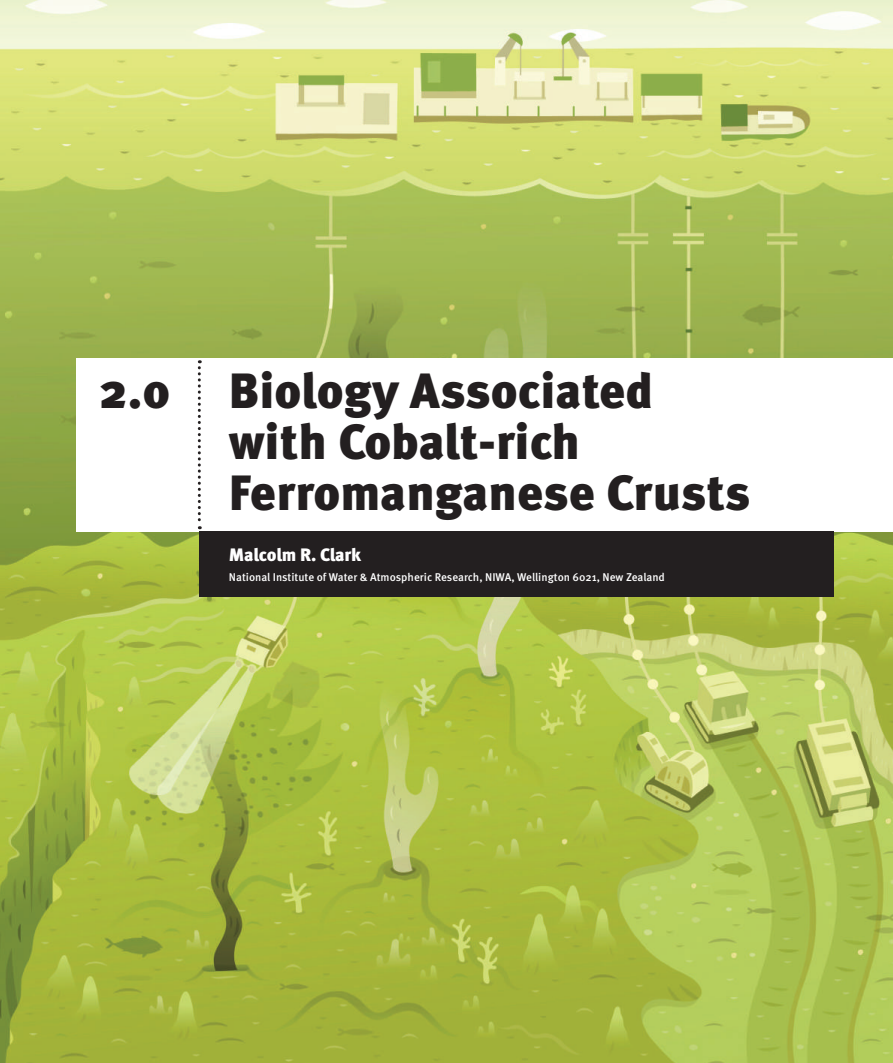
<style>
.page{position:relative;width:893px;height:1063px;background:#fff}
.page>*{position:absolute;margin:0;border:0;box-sizing:border-box;transform-origin:0 0}
.t1{font:900 49.5px/51px "Meta Pro";letter-spacing:-.005em;color:#231f20}
.t2{font:900 18px "Meta Pro";letter-spacing:-.015em;color:#fff}
.t3{font:500 11.25px "Meta Pro";color:#fff}
</style>
<div class="page">
<img style="left:0;top:0;width:893px;height:1063px">
<div style="left:77px;top:358px;width:816px;height:174px;background:#fff"></div>
<div style="left:199px;top:532px;width:634px;height:65px;background:#231f20"></div>
<svg style="left:198px;top:360px;width:3px;height:169px"></svg>
<h1 class="t1" style="left:99px;top:366px;width:73px">2.0</h1>
<h1 class="t1" style="left:229px;top:366px;width:523px">Biology Associated with Cobalt-rich<br>Ferromanganese Crusts</h1>
<h2 class="t2" style="left:229px;top:543px;width:134px">Malcolm R. Clark</h2>
<p class="t3" style="left:229px;top:570px;width:437px">National Institute of Water &amp; Atmospheric Research, NIWA, Wellington 6021, New Zealand</p>
</div>
